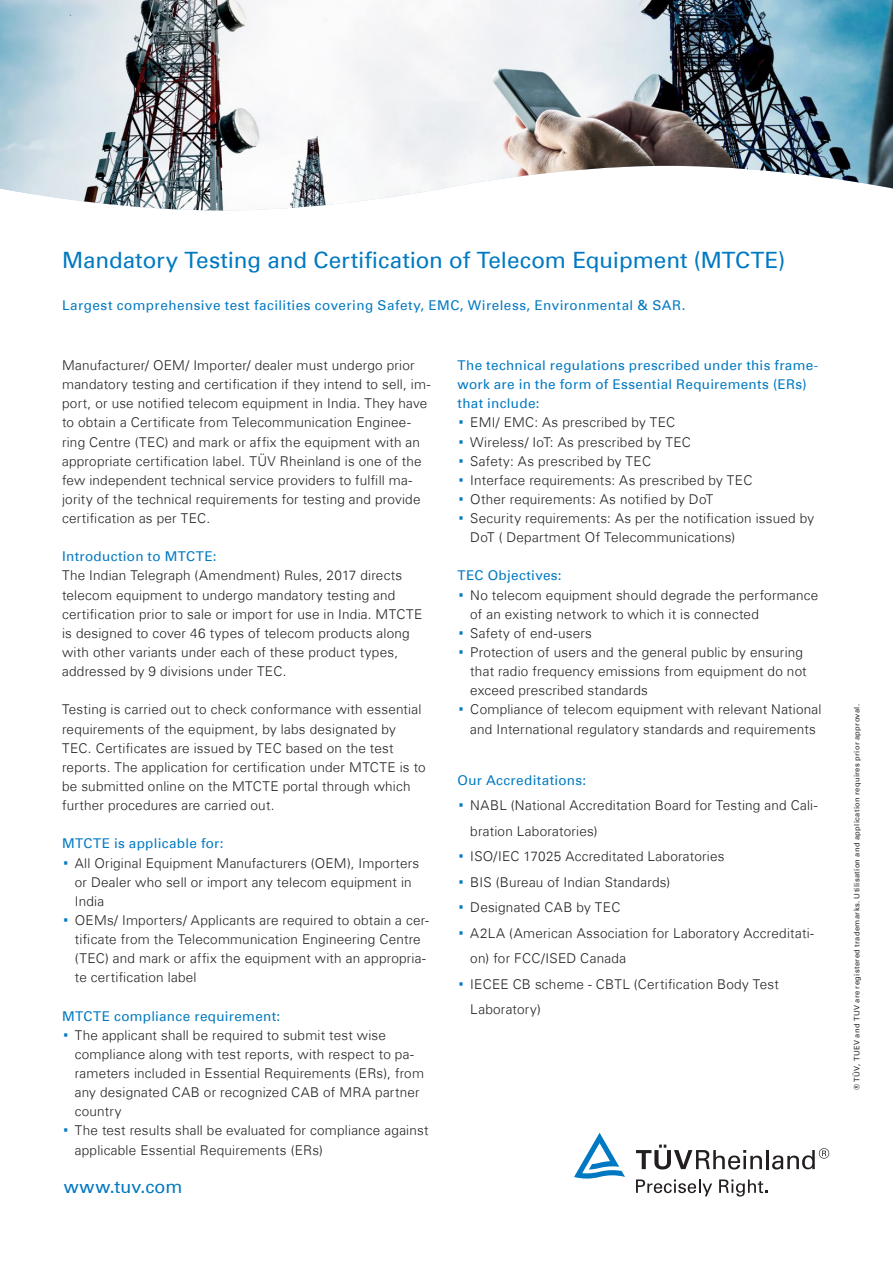
<style>
.page{position:relative;width:893px;height:1263px;background:#fff}
.page>*{position:absolute;margin:0;border:0;box-sizing:border-box;transform-origin:0 0}
._01_Headline{font:22.5px "Univers Com 55 Roman";letter-spacing:-.005em;color:#0079c2}
.t1{font:18px "Univers Com 55 Roman";letter-spacing:.01em;color:#0079c2}
._04_Copyheadline{font:300 13.5px/19.2px "Univers Com 45";letter-spacing:.015em;color:#231f20}
._03_Copy{font:300 13.5px/19.2px "Univers Com 45";letter-spacing:.015em;color:#231f20}
._04_Copyheadline-2{font:13.5px/19.2px "Univers Com 55 Roman";letter-spacing:.025em;color:#0079c2}
._10_Trademark_Protec{font:13.5px "Univers Com 55 Roman";letter-spacing:.035em;color:#0079c2}
._03_Copy-2{font:13.5px "Univers Com 55 Roman";letter-spacing:.025em;color:#0079c2}
._02_Subheadline___In{font:13.5px "Univers Com 55 Roman";letter-spacing:.03em;color:#0079c2}
._10_Trademark_Protec-2{font:7.5px "Univers Com 55 Roman";letter-spacing:.05em;color:#231f20}
.s1{font-style:inherit}
.s2{font-family:"Univers Com 55 Roman";font-weight:400;font-size:27px;color:#0079c2}
</style>
<div class="page">
<svg style="left:636px;top:1144px;width:126px;height:25px"></svg>
<hr style="left:766px;top:1150px;width:3px;height:19px;background:#231f20">
<svg style="left:772px;top:1148px;width:57px;height:21px"></svg>
<svg style="left:574px;top:1133px;width:51px;height:45px"></svg>
<svg style="left:636px;top:1179px;width:76px;height:17px"></svg>
<svg style="left:719px;top:1179px;width:48px;height:17px"></svg>
<img style="left:0;top:0;width:893px;height:210px">
<p class="_01_Headline" style="left:62px;top:246px;width:725px">Mandatory Testing and Certification of Telecom Equipment (MTCTE)</p>
<p class="_10_Trademark_Protec" style="left:62px;top:297px;width:625px">Largest comprehensive test facilities covering Safety, EMC, Wireless, Environmental &amp; SAR.</p>
<p class="_04_Copyheadline" style="left:62px;top:356px;width:370px">Manufacturer/ OEM/ Importer/ dealer must undergo prior mandatory testing and certification if they intend to sell, im&shy;port, or use notified telecom equipment in India. They have to obtain a Certificate from Telecommunication Enginee&shy;ring Centre (TEC) and mark or affix the equipment with an appropriate certification label. TÜV Rheinland is one of the few independent technical service providers to fulfill ma&shy;jority of the technical requirements for testing and provide certification as per TEC.</p>
<p class="_04_Copyheadline-2" style="left:62px;top:547px;width:156px">Introduction to MTCTE:</p>
<p class="_03_Copy" style="left:62px;top:566px;width:362px">The Indian Telegraph (Amendment) Rules, 2017 directs telecom equipment to undergo mandatory testing and certification prior to sale or import for use in India. MTCTE is designed to cover 46 types of telecom products along with other variants under each of these product types, addressed by 9 divisions under TEC.</p>
<p class="_03_Copy" style="left:62px;top:700px;width:365px">Testing is carried out to check conformance with essential requirements of the equipment, by labs designated by TEC. Certificates are issued by TEC based on the test reports. The application for certification under MTCTE is to be submitted online on the MTCTE portal through which further procedures are carried out.</p>
<p class="_04_Copyheadline-2" style="left:62px;top:834px;width:163px"><span class="s1">MTCTE</span> is applicable for:</p>
<p class="_04_Copyheadline" style="left:75px;top:853px;width:346px;text-indent:-13px"><span class="s2">·</span> All Original Equipment Manufacturers (OEM), Importers or Dealer who sell or import any telecom equipment in<br>India</p>
<p class="_04_Copyheadline" style="left:75px;top:910px;width:356px;text-indent:-13px"><span class="s2">·</span> OEMs/ Importers/ Applicants are required to obtain a cer&shy;tificate from the Telecommunication Engineering Centre (TEC) and mark or affix the equipment with an appropria&shy;te certification label</p>
<p class="_03_Copy-2" style="left:62px;top:1008px;width:220px">MTCTE compliance requirement:</p>
<p class="_04_Copyheadline" style="left:75px;top:1025px;width:351px;text-indent:-13px"><span class="s2">·</span> The applicant shall be required to submit test wise compliance along with test reports, with respect to pa&shy;rameters included in Essential Requirements (ERs), from any designated CAB or recognized CAB of MRA partner country</p>
<p class="_04_Copyheadline" style="left:75px;top:1121px;width:355px;text-indent:-13px"><span class="s2">·</span> The test results shall be evaluated for compliance against applicable Essential Requirements (ERs)</p>
<h2 class="t1" style="left:64px;top:1175px;width:120px">www.tuv.com</h2>
<p class="_04_Copyheadline-2" style="left:458px;top:356px;width:362px">The technical regulations prescribed under this frame&shy;work are in the form of Essential Requirements (ERs) that include:</p>
<p class="_04_Copyheadline" style="left:458px;top:413px;width:219px"><span class="s2">·</span> EMI/ EMC: As prescribed by TEC</p>
<p class="_04_Copyheadline" style="left:458px;top:432px;width:235px"><span class="s2">·</span> Wireless/ IoT: As prescribed by TEC</p>
<p class="_04_Copyheadline" style="left:458px;top:451px;width:195px"><span class="s2">·</span> Safety: As prescribed by TEC</p>
<p class="_04_Copyheadline" style="left:458px;top:470px;width:296px"><span class="s2">·</span> Interface requirements: As prescribed by TEC</p>
<p class="_04_Copyheadline" style="left:458px;top:489px;width:257px"><span class="s2">·</span> Other requirements: As notified by DoT</p>
<p class="_04_Copyheadline" style="left:470px;top:509px;width:345px;text-indent:-13px"><span class="s2">·</span> Security requirements: As per the notification issued by<br>DoT ( Department Of Telecommunications)</p>
<p class="_04_Copyheadline-2" style="left:458px;top:566px;width:106px">TEC Objectives:</p>
<p class="_04_Copyheadline" style="left:470px;top:585px;width:349px;text-indent:-13px"><span class="s2">·</span> No telecom equipment should degrade the performance of an existing network to which it is connected</p>
<p class="_04_Copyheadline" style="left:458px;top:623px;width:136px"><span class="s2">·</span> Safety of end-users</p>
<p class="_04_Copyheadline" style="left:470px;top:643px;width:338px;text-indent:-13px"><span class="s2">·</span> Protection of users and the general public by ensuring that radio frequency emissions from equipment do not exceed prescribed standards</p>
<p class="_04_Copyheadline" style="left:458px;top:700px;width:365px;text-align:center"><span class="s2">·</span> Compliance of telecom equipment with relevant National and International regulatory standards and requirements</p>
<p class="_02_Subheadline___In" style="left:458px;top:772px;width:130px">Our Accreditations:</p>
<p class="_04_Copyheadline" style="left:470px;top:792px;width:349px;line-height:25.5px;text-indent:-13px"><span class="s2">·</span> NABL (National Accreditation Board for Testing and Cali&shy;bration Laboratories)</p>
<p class="_04_Copyheadline" style="left:458px;top:847px;width:268px"><span class="s2">·</span> ISO/IEC 17025 Accreditated Laboratories</p>
<p class="_04_Copyheadline" style="left:458px;top:872px;width:214px"><span class="s2">·</span> BIS (Bureau of Indian Standards)</p>
<p class="_04_Copyheadline" style="left:458px;top:898px;width:164px"><span class="s2">·</span> Designated CAB by TEC</p>
<p class="_04_Copyheadline" style="left:470px;top:920px;width:345px;line-height:25.5px;text-indent:-13px"><span class="s2">·</span> A2LA (American Association for Laboratory Accreditati&shy;on) for FCC/ISED Canada</p>
<p class="_04_Copyheadline" style="left:470px;top:971px;width:310px;line-height:25.5px;text-indent:-13px"><span class="s2">·</span> IECEE CB scheme - CBTL (Certification Body Test<br>Laboratory)</p>
<p class="_10_Trademark_Protec-2" style="left:852px;top:1090px;width:388px;rotate:-90deg">® TÜV, TUEV and TUV are registered trademarks. Utilisation and application requires prior approval.</p>
</div>
